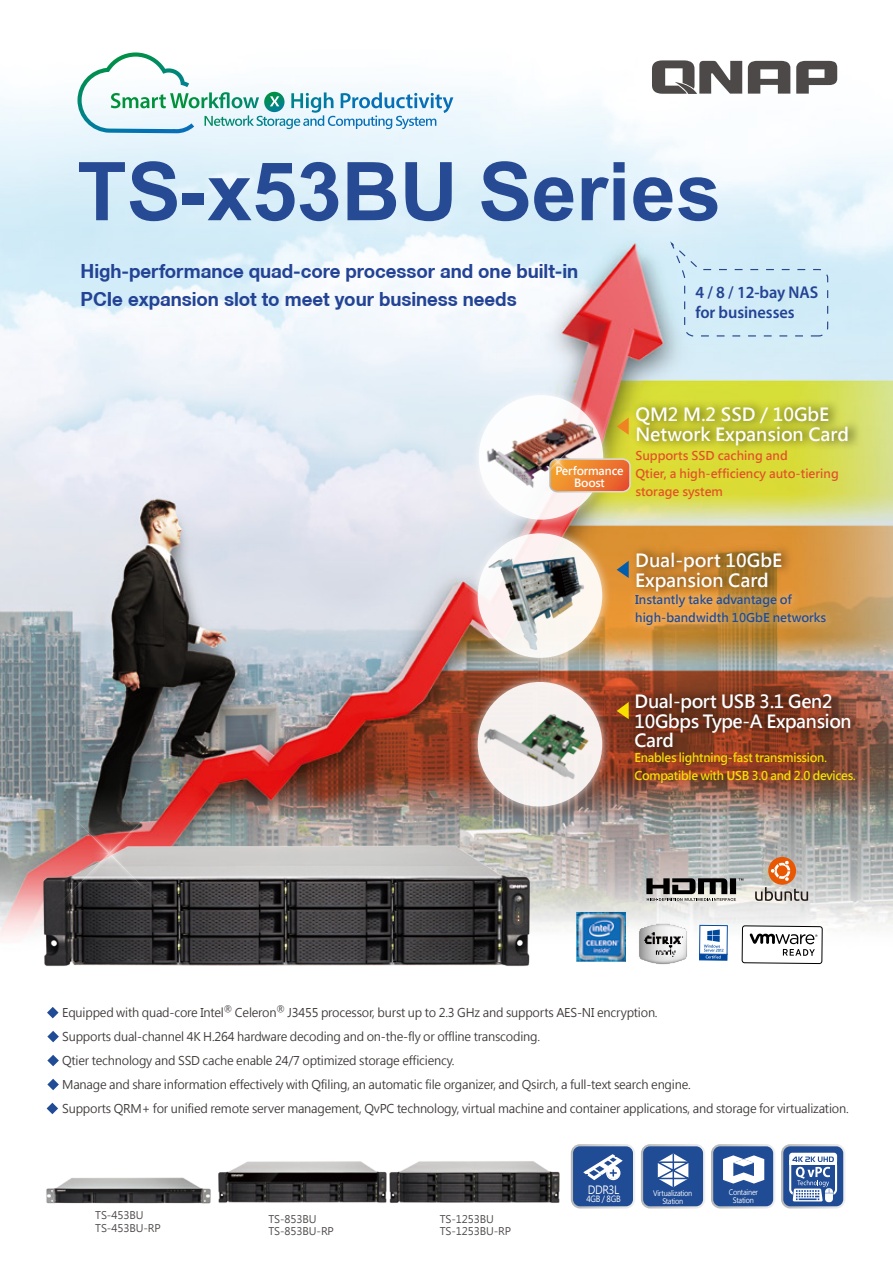
<style>
.page{position:relative;width:893px;height:1263px;background:#fff}
.page>*{position:absolute;margin:0;border:0;box-sizing:border-box;transform-origin:0 0}
.t1{font:81px "DF Li Hei Bd HK BF";letter-spacing:.01em;color:#264a94}
.t2{font:700 19.5px/28.5px "Helvetica Neue CE";letter-spacing:-.005em;color:#234394;scale:.96 1}
.t3{font:700 18px/19.5px "Microsoft Jheng Hei";color:#fff}
.t4{font:700 18px/19.5px "Microsoft Jheng Hei";letter-spacing:-.02em;color:#fff}
.t5{font:600 17.1px/20.1px "Myriad Pro";letter-spacing:-.005em;color:#234394;scale:.96 1}
.t6{font:12px/24px "Microsoft Jheng Hei";letter-spacing:-.015em;color:#3e3a39}
.t7{font:700 12px/18px "Microsoft Jheng Hei";color:#e35228}
.t8{font:700 12px/18px "Microsoft Jheng Hei";letter-spacing:-.025em;color:#f7e000}
.t9{font:700 12px/18px "Microsoft Jheng Hei";color:#204b95}
.t10{font:700 11.25px/12px "Microsoft Jheng Hei";letter-spacing:-.01em;color:#fff;text-align:center}
.t11{font:11.25px "Microsoft Jheng Hei";letter-spacing:-.035em;color:#fff;scale:.9 1}
.t12{font:10.5px/12.6px "Microsoft Jheng Hei";letter-spacing:-.01em;color:#4c4948}
.t13{font:8.55px "Microsoft Jheng Hei";letter-spacing:-.035em;color:#fff;scale:.9 1}
.t14{font:7.5px/8.6px "Microsoft Jheng Hei";letter-spacing:-.035em;color:#fff;text-align:center;scale:.9 1}
</style>
<div class="page">
<img style="left:0;top:60px;width:893px;height:869px">
<svg style="left:77px;top:52px;width:376px;height:81px"></svg>
<svg style="left:748px;top:61px;width:42px;height:33px"></svg>
<svg style="left:796px;top:61px;width:41px;height:33px"></svg>
<svg style="left:652px;top:60px;width:90px;height:34px"></svg>
<img style="left:460px;top:393px;width:15px;height:121px">
<img style="left:465px;top:671px;width:150px;height:148px">
<div style="left:478px;top:682px;width:124px;height:124px;background:#f6f1ef;border-radius:50%"></div>
<img style="left:477px;top:707px;width:119px;height:76px">
<svg style="left:50px;top:1063px;width:7px;height:3px"></svg>
<svg style="left:47px;top:1079px;width:12px;height:11px"></svg>
<svg style="left:47px;top:1103px;width:11px;height:11px"></svg>
<img style="left:576px;top:912px;width:50px;height:50px">
<img style="left:631px;top:915px;width:15px;height:46px">
<svg style="left:646px;top:798px;width:177px;height:167px"></svg>
<img style="left:640px;top:392px;width:226px;height:66px">
<img style="left:621px;top:679px;width:247px;height:86px">
<img style="left:627px;top:538px;width:177px;height:42px">
<img style="left:622px;top:580px;width:217px;height:58px">
<svg style="left:571px;top:1144px;width:64px;height:64px;background:#4f70a9"></svg>
<svg style="left:781px;top:1144px;width:64px;height:64px"></svg>
<img style="left:465px;top:521px;width:150px;height:150px">
<img style="left:463px;top:547px;width:150px;height:112px">
<svg style="left:617px;top:561px;width:12px;height:17px"></svg>
<svg style="left:617px;top:702px;width:12px;height:17px"></svg>
<svg style="left:711px;top:1144px;width:64px;height:64px"></svg>
<svg style="left:641px;top:1144px;width:64px;height:64px;background:#5575ab"></svg>
<img style="left:640px;top:445px;width:4px;height:60px">
<img style="left:475px;top:380px;width:165px;height:164px">
<img style="left:47px;top:740px;width:498px;height:323px">
<img style="left:391px;top:1161px;width:169px;height:42px">
<img style="left:218px;top:1161px;width:173px;height:42px">
<img style="left:46px;top:1177px;width:165px;height:27px">
<div style="left:671px;top:244px;width:158px;height:93px;background:#d2ecf8"></div>
<svg style="left:0;top:703px;width:260px;height:302px"></svg>
<img style="left:13px;top:754px;width:193px;height:200px">
<h1 class="t1" style="left:77px;top:150px;width:644px">TS-x53BU Series</h1>
<h2 class="t2" style="left:81px;top:257px;width:520px">High-performance quad-core processor and one built-in<br>PCIe expansion slot to meet your business needs</h2>
<h3 class="t5" style="left:695px;top:282px;width:130px">4 / 8 / 12-bay NAS for businesses</h3>
<p class="t10" style="left:555px;top:465px;width:70px">Performance<br>Boost</p>
<h3 class="t3" style="left:635px;top:405px;width:215px">QM2 M.2 SSD / 10GbE<br>Network Expansion Card</h3>
<p class="t7" style="left:635px;top:446px;width:205px">Supports SSD caching and<br>Qtier, a high-efficiency auto-tiering storage system</p>
<h3 class="t3" style="left:635px;top:551px;width:148px">Dual-port 10GbE<br>Expansion Card</h3>
<p class="t9" style="left:635px;top:591px;width:193px">Instantly take advantage of high-bandwidth 10GbE networks</p>
<h3 class="t4" style="left:635px;top:692px;width:219px">Dual-port USB 3.1 Gen2<br>10Gbps Type-A Expansion<br>Card</h3>
<p class="t8" style="left:635px;top:749px;width:223px">Enables lightning-fast transmission.<br>Compatible with USB 3.0 and 2.0 devices.</p>
<p class="t6" style="left:62px;top:1000px;width:788px">Equipped with quad-core Intel<sup>®</sup> Celeron<sup>®</sup> J3455 processor, burst up to 2.3 GHz and supports AES-NI encryption.<br>Supports dual-channel 4K H.264 hardware decoding and on-the-fly or offline transcoding.<br>Qtier technology and SSD cache enable 24/7 optimized storage efficiency.<br>Manage and share information effectively with Qfiling, an automatic file organizer, and Qsirch, a full-text search engine.<br>Supports QRM+ for unified remote server management, QvPC technology, virtual machine and container applications, and storage for virtualization.</p>
<p class="t12" style="left:95px;top:1209px;width:67px">TS-453BU<br>TS-453BU-RP</p>
<p class="t12" style="left:268px;top:1212px;width:67px">TS-853BU<br>TS-853BU-RP</p>
<p class="t12" style="left:440px;top:1212px;width:73px">TS-1253BU<br>TS-1253BU-RP</p>
<p class="t11" style="left:588px;top:1182px;width:37px">DDR3L</p>
<p class="t13" style="left:586px;top:1194px;width:40px">4GB / 8GB</p>
<p class="t14" style="left:653px;top:1188px;width:45px">Virtualization<br>Station</p>
<p class="t14" style="left:729px;top:1188px;width:34px">Container<br>Station</p>
</div>
